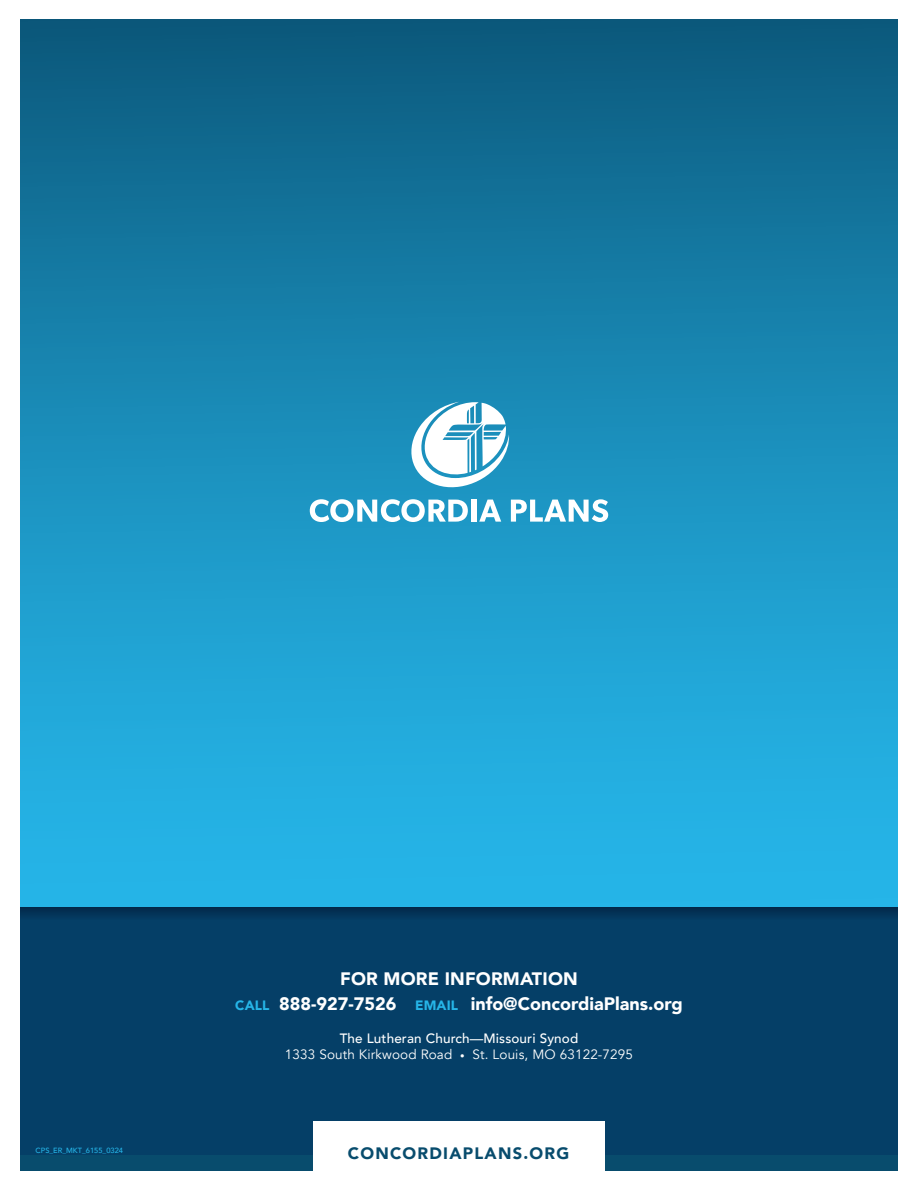
<style>
.page{position:relative;width:918px;height:1188px;background:#fff}
.page>*{position:absolute;margin:0;border:0;box-sizing:border-box;transform-origin:0 0}
.t1{font:900 18px/25.2px "Avenir";color:#fff;text-align:center}
.t2{font:900 16.5px "Avenir";letter-spacing:.075em;color:#084c6d}
.t3{font:13.5px "Avenir";letter-spacing:.01em;color:#fff}
.t4{font:500 13.5px "Avenir";letter-spacing:.01em;color:#fff}
.t5{font:500 7.5px "Avenir";color:#26b5e8}
.s1{font-size:13.5px;color:#26b5e8}
.s2{font-size:9px}
</style>
<div class="page">
<div style="left:13px;top:19px;width:905px;height:888px;background:linear-gradient(to bottom,#0d5e82,#29bef2)"></div>
<div style="left:6px;top:907px;width:906px;height:273px;background:#053f67"></div>
<svg style="left:405px;top:402px;width:105px;height:91px"></svg>
<svg style="left:310px;top:499px;width:158px;height:23px"></svg>
<div style="left:471px;top:500px;width:6px;height:22px;background:#fff"></div>
<svg style="left:479px;top:500px;width:22px;height:22px"></svg>
<svg style="left:511px;top:499px;width:97px;height:23px"></svg>
<div style="left:2px;top:1169px;width:916px;height:19px;background:#fff"></div>
<div style="left:1px;top:1156px;width:917px;height:15px;background:#084c6d"></div>
<div style="left:313px;top:1121px;width:292px;height:52px;background:#fff"></div>
<div style="left:2px;top:907px;width:916px;height:43px;background:linear-gradient(to bottom,#043459,#06446e)"></div>
<div style="left:0;top:2px;width:19px;height:1186px;background:#fff"></div>
<div style="left:899px;top:2px;width:19px;height:1186px;background:#fff"></div>
<p class="t1" style="left:235px;top:966px;width:449px">FOR MORE INFORMATION<br><span class="s1">CALL</span> 888-927-7526 <span class="s1">EMAIL</span> info@ConcordiaPlans.org</p>
<p class="t4" style="left:340px;top:1026px;width:240px">The Lutheran Church—Missouri Synod</p>
<p class="t3" style="left:285px;top:1046px;width:350px">1333 South Kirkwood Road <span class="s2">•</span> St. Louis, MO 63122-7295</p>
<p class="t5" style="left:36px;top:1144px;width:89px">CPS_ER_MKT_6155_0324</p>
<p class="t2" style="left:348px;top:1139px;width:223px">CONCORDIAPLANS.ORG</p>
</div>
